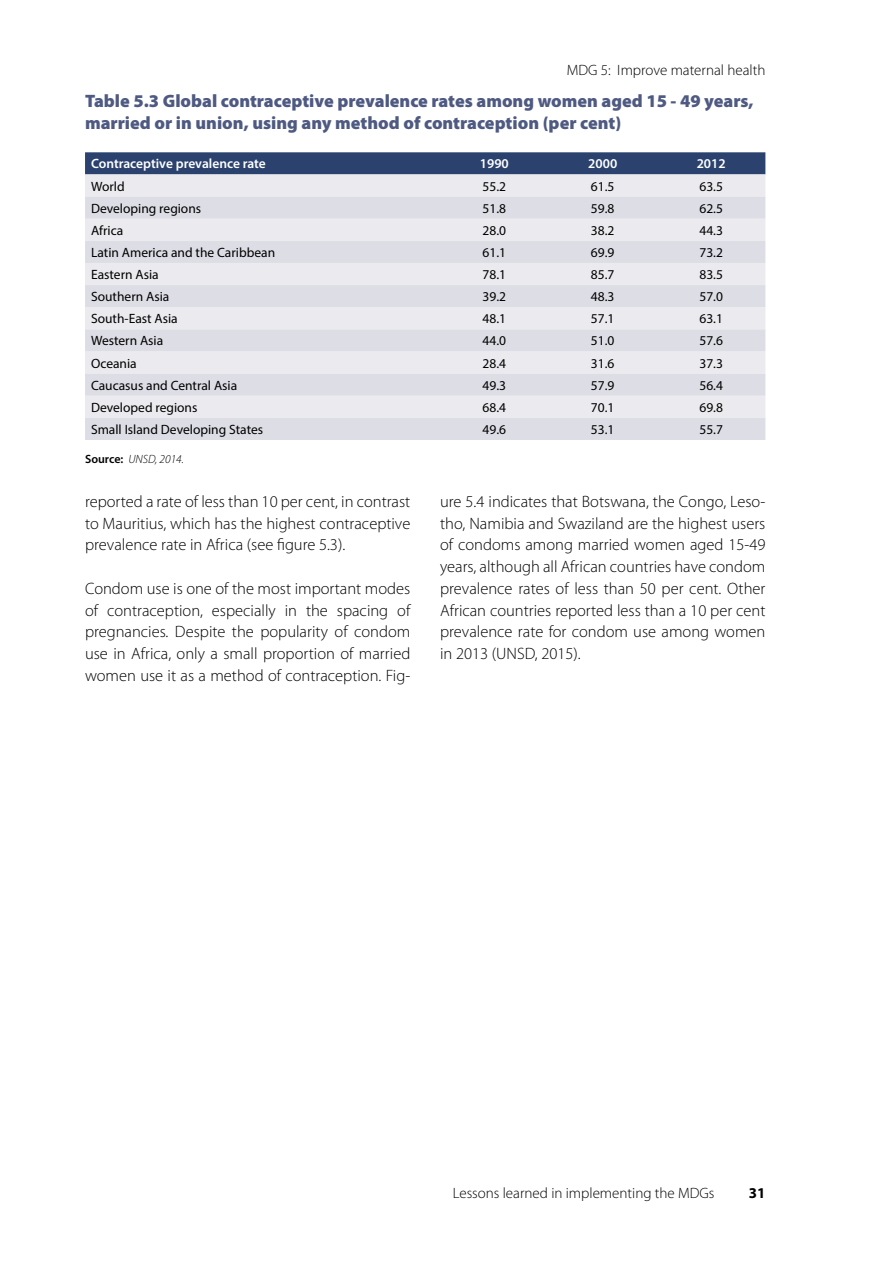
<style>
.page{position:relative;width:893px;height:1263px;background:#fff}
.page>*{position:absolute;margin:0;border:0;box-sizing:border-box;transform-origin:0 0}
.t1{font:900 18px/21.8px "Myriad Pro";color:#4f5a82}
.t2{font:300 16.5px/21.8px "Myriad Pro";color:#000;text-align:justify}
.t3{font:300 15px "Myriad Pro";color:#000}
.t4{font:700 15px "Myriad Pro";color:#000}
.t5{font:13.5px "Myriad Pro";color:#000}
.t6{font:600 13.5px "Myriad Pro";color:#fff}
.t7{font:italic 300 12px "Myriad Pro";color:#000}
.s1{font-weight:600;font-style:normal}
</style>
<div class="page">
<div style="left:85px;top:152px;width:680px;height:22px;background:#2b426e"></div>
<div style="left:85px;top:174px;width:680px;height:23px;background:#ebebef"></div>
<svg style="left:85px;top:197px;width:680px;height:243px;fill:#dddde5"></svg>
<p class="t3" style="left:567px;top:61px;width:200px">MDG 5: Improve maternal health</p>
<p class="t1" style="left:85px;top:89px;width:670px">Table 5.3 Global contraceptive prevalence rates among women aged 15 - 49 years, married or in union, using any method of contraception (per cent)</p>
<p class="t6" style="left:91px;top:155px;width:176px">Contraceptive prevalence rate</p>
<p class="t6" style="left:480px;top:155px;width:30px">1990</p>
<p class="t6" style="left:588px;top:155px;width:30px">2000</p>
<p class="t6" style="left:697px;top:155px;width:30px">2012</p>
<p class="t5" style="left:91px;top:178px;width:35px">World</p>
<p class="t5" style="left:483px;top:178px;width:25px">55.2</p>
<p class="t5" style="left:591px;top:178px;width:25px">61.5</p>
<p class="t5" style="left:699px;top:178px;width:25px">63.5</p>
<p class="t5" style="left:91px;top:200px;width:112px">Developing regions</p>
<p class="t5" style="left:483px;top:200px;width:25px">51.8</p>
<p class="t5" style="left:591px;top:200px;width:25px">59.8</p>
<p class="t5" style="left:699px;top:200px;width:25px">62.5</p>
<p class="t5" style="left:91px;top:222px;width:34px">Africa</p>
<p class="t5" style="left:483px;top:222px;width:25px">28.0</p>
<p class="t5" style="left:591px;top:222px;width:25px">38.2</p>
<p class="t5" style="left:699px;top:222px;width:25px">44.3</p>
<p class="t5" style="left:91px;top:244px;width:186px">Latin America and the Caribbean</p>
<p class="t5" style="left:483px;top:244px;width:25px">61.1</p>
<p class="t5" style="left:591px;top:244px;width:25px">69.9</p>
<p class="t5" style="left:699px;top:244px;width:25px">73.2</p>
<p class="t5" style="left:91px;top:266px;width:69px">Eastern Asia</p>
<p class="t5" style="left:483px;top:266px;width:25px">78.1</p>
<p class="t5" style="left:591px;top:266px;width:25px">85.7</p>
<p class="t5" style="left:699px;top:266px;width:25px">83.5</p>
<p class="t5" style="left:91px;top:288px;width:80px">Southern Asia</p>
<p class="t5" style="left:483px;top:288px;width:25px">39.2</p>
<p class="t5" style="left:591px;top:288px;width:25px">48.3</p>
<p class="t5" style="left:699px;top:288px;width:25px">57.0</p>
<p class="t5" style="left:91px;top:310px;width:88px">South-East Asia</p>
<p class="t5" style="left:483px;top:310px;width:25px">48.1</p>
<p class="t5" style="left:591px;top:310px;width:25px">57.1</p>
<p class="t5" style="left:699px;top:310px;width:25px">63.1</p>
<p class="t5" style="left:91px;top:333px;width:74px">Western Asia</p>
<p class="t5" style="left:483px;top:333px;width:25px">44.0</p>
<p class="t5" style="left:591px;top:333px;width:25px">51.0</p>
<p class="t5" style="left:699px;top:333px;width:25px">57.6</p>
<p class="t5" style="left:91px;top:355px;width:47px">Oceania</p>
<p class="t5" style="left:483px;top:355px;width:25px">28.4</p>
<p class="t5" style="left:591px;top:355px;width:25px">31.6</p>
<p class="t5" style="left:699px;top:355px;width:25px">37.3</p>
<p class="t5" style="left:91px;top:377px;width:148px">Caucasus and Central Asia</p>
<p class="t5" style="left:483px;top:377px;width:25px">49.3</p>
<p class="t5" style="left:591px;top:377px;width:25px">57.9</p>
<p class="t5" style="left:699px;top:377px;width:25px">56.4</p>
<p class="t5" style="left:91px;top:399px;width:108px">Developed regions</p>
<p class="t5" style="left:483px;top:399px;width:25px">68.4</p>
<p class="t5" style="left:591px;top:399px;width:25px">70.1</p>
<p class="t5" style="left:699px;top:399px;width:25px">69.8</p>
<p class="t5" style="left:91px;top:421px;width:174px">Small Island Developing States</p>
<p class="t5" style="left:483px;top:421px;width:25px">49.6</p>
<p class="t5" style="left:591px;top:421px;width:25px">53.1</p>
<p class="t5" style="left:699px;top:421px;width:25px">55.7</p>
<p class="t7" style="left:85px;top:452px;width:100px"><span class="s1">Source:</span> UNSD, 2014.</p>
<p class="t2" style="left:85px;top:490px;width:327px">reported a rate of less than 10 per cent, in contrast to Mauritius, which has the highest contraceptive prevalence rate in Africa (see figure 5.3).</p>
<p class="t2" style="left:85px;top:577px;width:327px">Condom use is one of the most important modes of contraception, especially in the spacing of pregnancies. Despite the popularity of condom use in Africa, only a small proportion of married women use it as a method of contraception. Fig-</p>
<p class="t2" style="left:440px;top:490px;width:327px">ure 5.4 indicates that Botswana, the Congo, Leso&shy;tho, Namibia and Swaziland are the highest users of condoms among married women aged 15-49 years, although all African countries have condom prevalence rates of less than 50 per cent. Other African countries reported less than a 10 per cent prevalence rate for condom use among women in 2013 (UNSD, 2015).</p>
<p class="t3" style="left:453px;top:1184px;width:263px">Lessons learned in implementing the MDGs</p>
<p class="t4" style="left:749px;top:1183px;width:18px">31</p>
</div>
